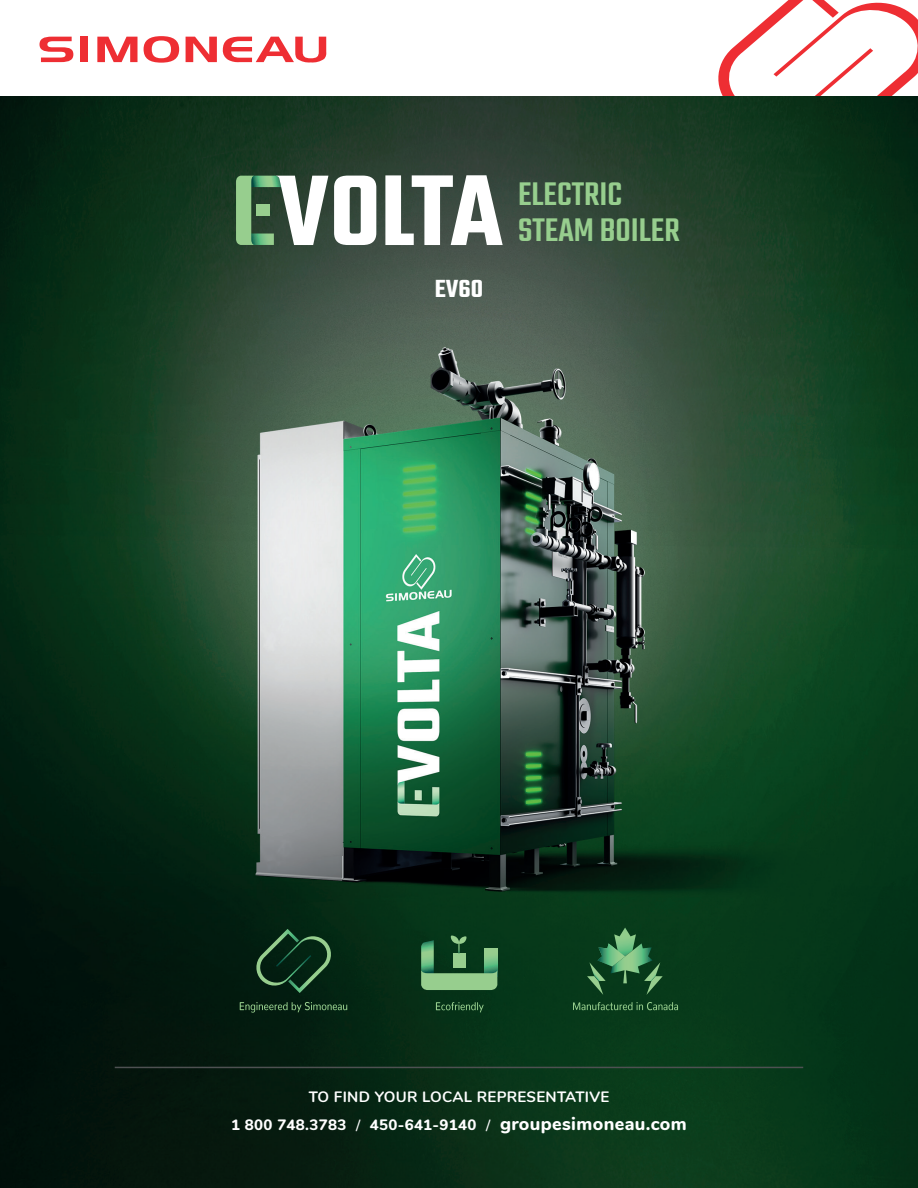
<style>
.page{position:relative;width:918px;height:1188px;background:#fff}
.page>*{position:absolute;margin:0;border:0;box-sizing:border-box;transform-origin:0 0}
.t1{font:500 35.85px/35.8px "Teko";color:#97ce8e}
.t2{font:600 27px "Teko";color:#fff}
.t3{font:700 15px/28.5px "Nunito";letter-spacing:.02em;color:#fff;text-align:center}
.s1{font-weight:800}
.s2{font-weight:500}
.s3{font-weight:800;font-size:18px}
</style>
<div class="page">
<img style="left:0;top:96px;width:918px;height:1092px">
<svg style="left:334px;top:176px;width:42px;height:69px"></svg>
<svg style="left:236px;top:176px;width:92px;height:69px"></svg>
<svg style="left:385px;top:175px;width:118px;height:70px"></svg>
<svg style="left:240px;top:1002px;width:107px;height:11px"></svg>
<svg style="left:255px;top:929px;width:78px;height:64px;background:#163a23"></svg>
<svg style="left:421px;top:936px;width:76px;height:54px;background:#4d8556"></svg>
<svg style="left:436px;top:1002px;width:48px;height:11px"></svg>
<svg style="left:573px;top:1002px;width:105px;height:8px"></svg>
<svg style="left:587px;top:928px;width:76px;height:67px;background:#2b663d"></svg>
<hr style="left:115px;top:1067px;width:688px;height:1px;background:#4e5152">
<svg style="left:40px;top:37px;width:33px;height:25px"></svg>
<div style="left:80px;top:37px;width:8px;height:25px;background:#ee2e33"></div>
<svg style="left:97px;top:37px;width:41px;height:25px"></svg>
<svg style="left:144px;top:36px;width:35px;height:27px"></svg>
<svg style="left:186px;top:37px;width:31px;height:25px"></svg>
<svg style="left:223px;top:37px;width:104px;height:26px"></svg>
<svg style="left:718px;top:0;width:200px;height:96px"></svg>
<h2 class="t2" style="left:435px;top:272px;width:50px">EV60</h2>
<h1 class="t1" style="left:518px;top:179px;width:163px">ELECTRIC<br>STEAM BOILER</h1>
<p class="t3" style="left:231px;top:1082px;width:457px">TO FIND YOUR LOCAL REPRESENTATIVE<br><span class="s1">1 800 748.3783</span> <span class="s2">/</span> <span class="s1">450-641-9140</span> <span class="s2">/</span> <span class="s3">groupesimoneau.com</span></p>
</div>
